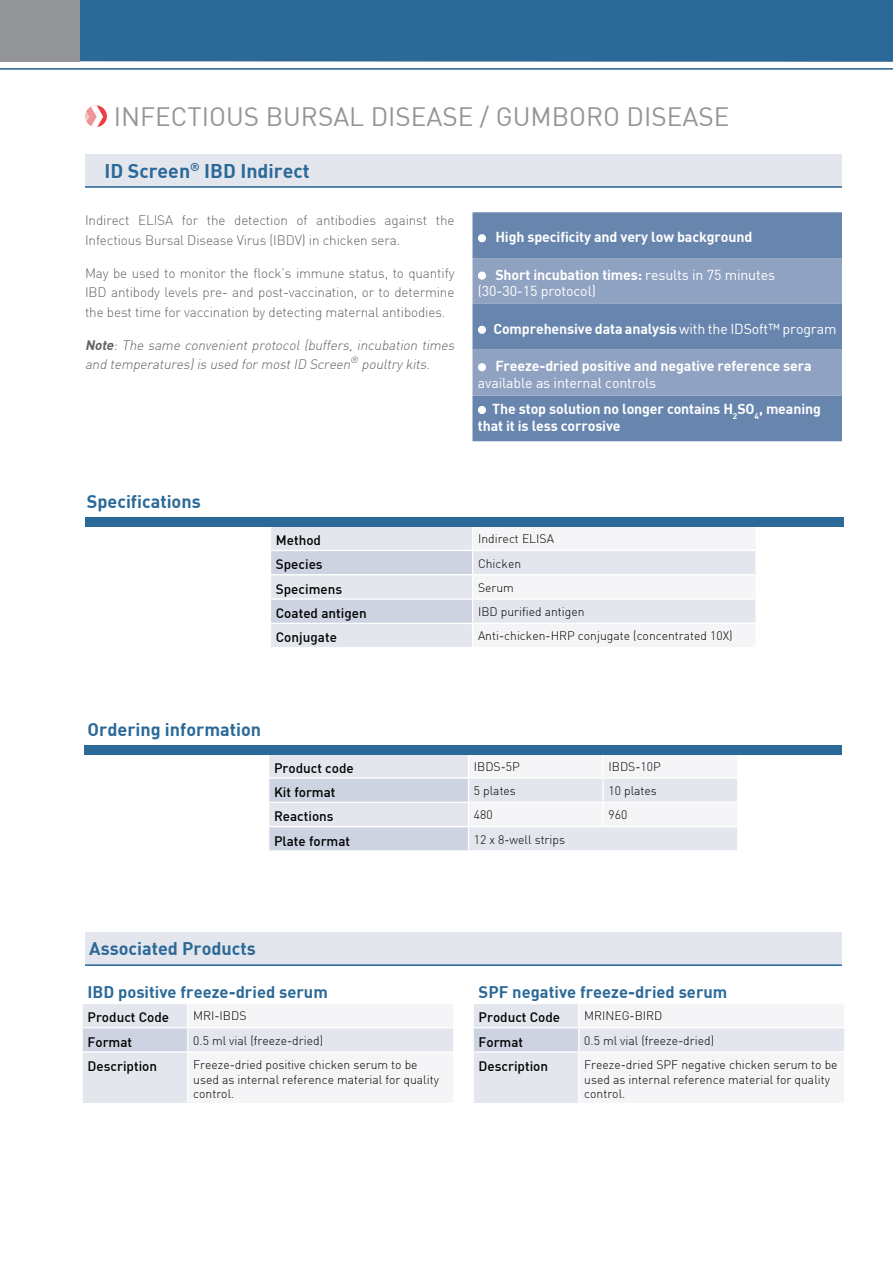
<style>
.page{position:relative;width:893px;height:1263px;background:#fff}
.page>*{position:absolute;margin:0;border:0;box-sizing:border-box;transform-origin:0 0}
.t1{font:26.1px "DIN";color:#939598}
.t2{font:700 19.5px "DIN";color:#2b6998}
.t3{font:700 18px "DIN";color:#2b6998}
.t4{font:700 16.5px "DIN";color:#2b6998}
.t5{font:700 14.25px/26px "DIN";letter-spacing:-.01em;color:#fff}
.t6{font:14.25px/16.8px "DIN";letter-spacing:-.01em;color:#fff}
.t7{font:300 13.5px/19.5px "DIN";letter-spacing:-.01em;color:#636466}
.t8{font:500 13.5px "DIN";color:#000}
.t9{font:italic 300 13.5px/19.5px "DIN";color:#636466}
.t10{font:300 12.15px/14.5px "DIN";color:#000}
.s1{font-weight:700}
.s2{font-weight:400}
</style>
<div class="page">
<div style="left:69px;top:0;width:824px;height:62px;background:#2b6998"></div>
<hr style="left:0;top:68px;width:893px;height:2px;background:#2b6998">
<div style="left:0;top:0;width:80px;height:61px;background:#939598"></div>
<svg style="left:268px;top:754px;width:470px;height:97px"></svg>
<hr style="left:468px;top:826px;width:135px;height:1px;background:#fff">
<hr style="left:603px;top:826px;width:134px;height:1px;background:#fff">
<div style="left:85px;top:154px;width:757px;height:33px;background:#e4e6ee"></div>
<div style="left:85px;top:932px;width:757px;height:33px;background:#e4e6ee"></div>
<hr style="left:85px;top:186px;width:757px;height:2px;background:#2b6998">
<hr style="left:85px;top:964px;width:757px;height:2px;background:#2b6998">
<svg style="left:85px;top:105px;width:22px;height:22px"></svg>
<svg style="left:85px;top:105px;width:18px;height:22px"></svg>
<svg style="left:270px;top:526px;width:486px;height:121px"></svg>
<div style="left:472px;top:212px;width:370px;height:229px;background:#6885ad"></div>
<svg style="left:472px;top:258px;width:370px;height:137px;background:#8398ba"></svg>
<div style="left:478px;top:234px;width:8px;height:8px;background:#fff;border-radius:50%"></div>
<div style="left:478px;top:272px;width:8px;height:8px;background:#fff;border-radius:50%"></div>
<div style="left:478px;top:326px;width:8px;height:8px;background:#fff;border-radius:50%"></div>
<div style="left:478px;top:363px;width:8px;height:8px;background:#fff;border-radius:50%"></div>
<div style="left:478px;top:406px;width:8px;height:8px;background:#fff;border-radius:50%"></div>
<svg style="left:82px;top:1004px;width:371px;height:99px"></svg>
<hr style="left:81px;top:1053px;width:2px;height:50px;background:#fff">
<svg style="left:473px;top:1004px;width:371px;height:99px"></svg>
<hr style="left:472px;top:1053px;width:2px;height:50px;background:#fff">
<div style="left:85px;top:517px;width:758px;height:9px;background:#2b6998"></div>
<div style="left:85px;top:745px;width:757px;height:9px;background:#2b6998"></div>
<h1 class="t1" style="left:114px;top:100px;width:617px">INFECTIOUS BURSAL DISEASE / GUMBORO DISEASE</h1>
<h2 class="t2" style="left:105px;top:158px;width:207px">ID Screen<sup>®</sup> IBD Indirect</h2>
<p class="t7" style="left:85px;top:210px;width:371px">Indirect ELISA for the detection of antibodies against the<br>Infectious Bursal Disease Virus (IBDV) in chicken sera.</p>
<p class="t7" style="left:85px;top:263px;width:371px;text-align:justify">May be used to monitor the flock’s immune status, to quantify IBD antibody levels pre- and post-vaccination, or to determine the best time for vaccination by detecting maternal antibodies.</p>
<p class="t9" style="left:85px;top:335px;width:374px"><span class="s1">Note</span>: The same convenient protocol (buffers, incubation times and temperatures)is used formostID Screen<sup>®</sup> poultry kits.</p>
<p class="t5" style="left:495px;top:224px;width:258px">High specificity and very low background</p>
<p class="t6" style="left:478px;top:266px;width:299px;text-indent:17px"><span class="s1">Short incubation times:</span> results in 75 minutes (30-30-15 protocol)</p>
<p class="t5" style="left:493px;top:315px;width:345px">Comprehensive data analysis <span class="s2">with the IDSoft™ program</span></p>
<p class="t5" style="left:495px;top:353px;width:318px">Freeze-dried positive and negative reference sera</p>
<p class="t5" style="left:492px;top:369px;width:330px;text-indent:-14px"><span class="s2">available as internal controls<br></span>The stop solution no longer contains H<sub>2</sub>SO<sub>4</sub>, meaning</p>
<p class="t5" style="left:478px;top:412px;width:144px">that it is less corrosive</p>
<h3 class="t3" style="left:87px;top:489px;width:115px">Specifications</h3>
<p class="t8" style="left:276px;top:531px;width:47px">Method</p>
<p class="t10" style="left:478px;top:531px;width:78px">Indirect ELISA</p>
<p class="t8" style="left:276px;top:556px;width:48px">Species</p>
<p class="t10" style="left:478px;top:556px;width:45px">Chicken</p>
<p class="t8" style="left:276px;top:580px;width:68px">Specimens</p>
<p class="t10" style="left:478px;top:580px;width:37px">Serum</p>
<p class="t8" style="left:276px;top:604px;width:92px">Coated antigen</p>
<p class="t10" style="left:478px;top:604px;width:108px">IBD purified antigen</p>
<p class="t8" style="left:276px;top:629px;width:63px">Conjugate</p>
<p class="t10" style="left:478px;top:629px;width:256px">Anti-chicken-HRP conjugate (concentrated 10X)</p>
<h3 class="t3" style="left:88px;top:717px;width:175px">Ordering information</h3>
<p class="t8" style="left:274px;top:759px;width:81px">Product code</p>
<p class="t10" style="left:474px;top:759px;width:47px">IBDS-5P</p>
<p class="t10" style="left:609px;top:759px;width:54px">IBDS-10P</p>
<p class="t8" style="left:274px;top:783px;width:63px">Kit format</p>
<p class="t10" style="left:474px;top:783px;width:44px">5 plates</p>
<p class="t10" style="left:609px;top:783px;width:50px">10 plates</p>
<p class="t8" style="left:274px;top:808px;width:61px">Reactions</p>
<p class="t10" style="left:474px;top:808px;width:20px">480</p>
<p class="t10" style="left:609px;top:808px;width:20px">960</p>
<p class="t8" style="left:274px;top:832px;width:78px">Plate format</p>
<p class="t10" style="left:474px;top:832px;width:93px">12 x 8-well strips</p>
<h3 class="t3" style="left:89px;top:936px;width:168px">Associated Products</h3>
<h3 class="t4" style="left:88px;top:981px;width:242px">IBD positive freeze-dried serum</h3>
<p class="t8" style="left:88px;top:1009px;width:83px">Product Code</p>
<p class="t10" style="left:193px;top:1009px;width:55px">MRI-IBDS</p>
<p class="t8" style="left:88px;top:1033px;width:46px">Format</p>
<p class="t10" style="left:193px;top:1033px;width:131px">0.5 ml vial (freeze-dried)</p>
<p class="t8" style="left:88px;top:1057px;width:71px">Description</p>
<p class="t10" style="left:193px;top:1057px;width:247px">Freeze-dried positive chicken serum to be used as internal reference material for quality control.</p>
<h3 class="t4" style="left:479px;top:981px;width:250px">SPF negative freeze-dried serum</h3>
<p class="t8" style="left:479px;top:1009px;width:83px">Product Code</p>
<p class="t10" style="left:584px;top:1009px;width:80px">MRINEG-BIRD</p>
<p class="t8" style="left:479px;top:1033px;width:46px">Format</p>
<p class="t10" style="left:584px;top:1033px;width:131px">0.5 ml vial (freeze-dried)</p>
<p class="t8" style="left:479px;top:1057px;width:71px">Description</p>
<p class="t10" style="left:584px;top:1057px;width:255px">Freeze-dried SPF negative chicken serum to be used as internal reference material for quality control.</p>
</div>
